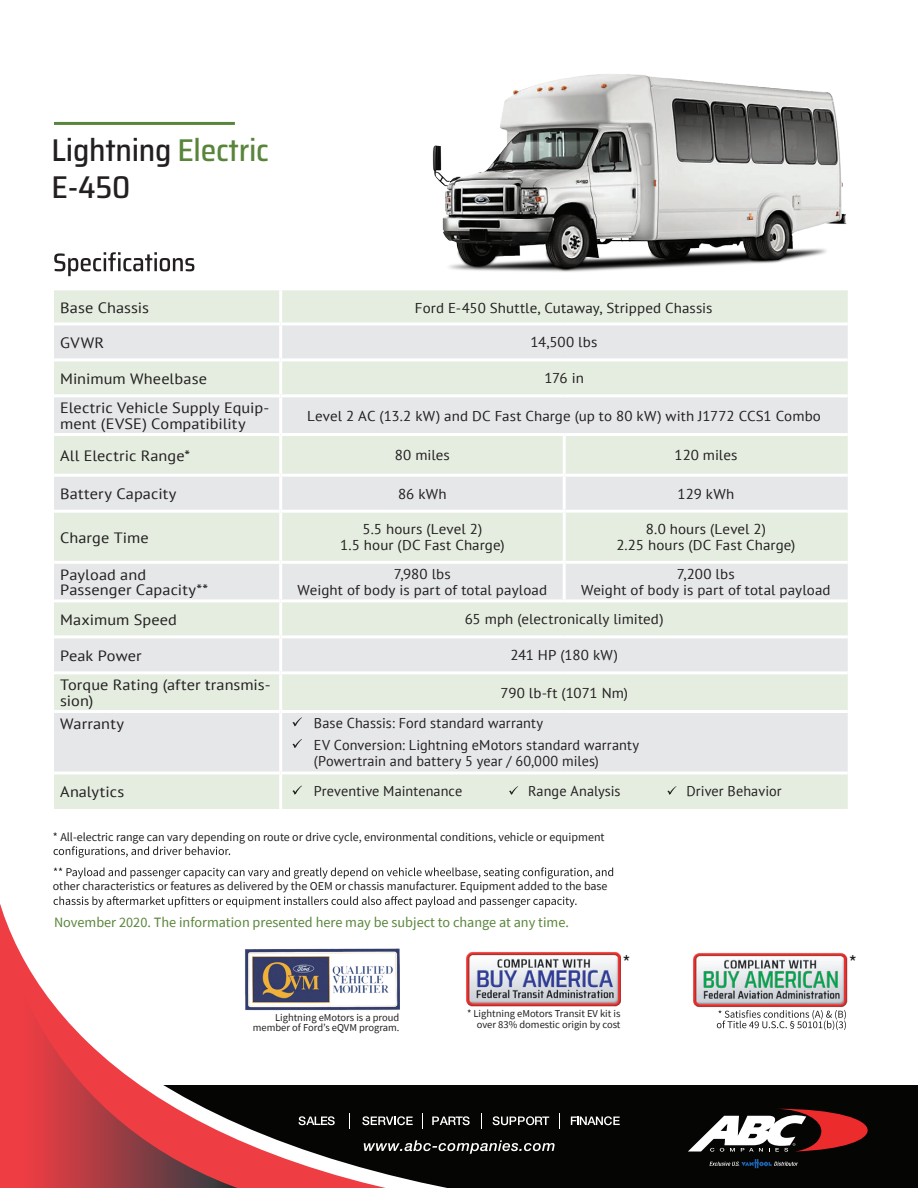
<style>
.page{position:relative;width:918px;height:1188px;background:#fff}
.page>*{position:absolute;margin:0;border:0;box-sizing:border-box;transform-origin:0 0}
.t1{font:500 semi-condensed 31.5px/37.8px "Saira";letter-spacing:-.01em;color:#231f20}
.t2{font:19.5px "Source Sans Pro";color:#231f20}
.t3{font:15px/15.8px "PT Sans";letter-spacing:.005em;color:#231f20;scale:1.09 1}
.t4{font:14.25px/15.8px "PT Sans";letter-spacing:.005em;color:#231f20;text-align:center;scale:1.05 1}
.t5{font:14.25px/21.8px "PT Sans";letter-spacing:.005em;color:#231f20}
.t6{font:14.25px "Source Sans Pro";color:#59853b}
.t7{font:12px "Source Sans Pro";color:#231f20}
.t8{font:10.5px/10.5px "Source Sans Pro";color:#231f20;text-align:right}
.s1{color:#59853b}
</style>
<div class="page">
<hr style="left:54px;top:122px;width:181px;height:3px;background:#59853b">
<img style="left:432px;top:74px;width:415px;height:198px">
<div style="left:54px;top:290px;width:794px;height:519px;background:#e5ede0"></div>
<svg style="left:54px;top:325px;width:794px;height:447px;background:#e5e9e5"></svg>
<hr style="left:566px;top:510px;width:282px;height:3px;background:#fff">
<hr style="left:566px;top:561px;width:282px;height:3px;background:#fff">
<hr style="left:54px;top:322px;width:227px;height:3px;background:#fff">
<hr style="left:54px;top:358px;width:227px;height:3px;background:#fff">
<hr style="left:54px;top:394px;width:227px;height:3px;background:#fff">
<hr style="left:54px;top:433px;width:227px;height:3px;background:#fff">
<hr style="left:54px;top:474px;width:227px;height:3px;background:#fff">
<hr style="left:54px;top:510px;width:227px;height:3px;background:#fff">
<hr style="left:54px;top:561px;width:227px;height:3px;background:#fff">
<hr style="left:54px;top:599px;width:227px;height:3px;background:#fff">
<hr style="left:54px;top:635px;width:227px;height:3px;background:#fff">
<hr style="left:54px;top:671px;width:227px;height:3px;background:#fff">
<hr style="left:54px;top:710px;width:227px;height:3px;background:#fff">
<hr style="left:54px;top:772px;width:227px;height:3px;background:#fff">
<hr style="left:279px;top:290px;width:3px;height:32px;background:#fff">
<hr style="left:279px;top:325px;width:3px;height:33px;background:#fff">
<hr style="left:279px;top:361px;width:3px;height:33px;background:#fff">
<hr style="left:279px;top:397px;width:3px;height:36px;background:#fff">
<hr style="left:279px;top:602px;width:3px;height:33px;background:#fff">
<hr style="left:279px;top:638px;width:3px;height:33px;background:#fff">
<hr style="left:279px;top:674px;width:3px;height:36px;background:#fff">
<hr style="left:279px;top:713px;width:3px;height:59px;background:#fff">
<hr style="left:279px;top:775px;width:3px;height:34px;background:#fff">
<hr style="left:281px;top:322px;width:283px;height:3px;background:#fff">
<hr style="left:564px;top:322px;width:284px;height:3px;background:#fff">
<hr style="left:564px;top:433px;width:284px;height:3px;background:#fff">
<hr style="left:281px;top:358px;width:283px;height:3px;background:#fff">
<hr style="left:564px;top:358px;width:284px;height:3px;background:#fff">
<hr style="left:281px;top:394px;width:283px;height:3px;background:#fff">
<hr style="left:564px;top:394px;width:284px;height:3px;background:#fff">
<hr style="left:281px;top:433px;width:283px;height:3px;background:#fff">
<hr style="left:564px;top:474px;width:284px;height:3px;background:#fff">
<hr style="left:281px;top:474px;width:283px;height:3px;background:#fff">
<hr style="left:281px;top:510px;width:285px;height:3px;background:#fff">
<hr style="left:281px;top:561px;width:285px;height:3px;background:#fff">
<hr style="left:281px;top:599px;width:283px;height:3px;background:#fff">
<hr style="left:564px;top:599px;width:284px;height:3px;background:#fff">
<hr style="left:281px;top:635px;width:283px;height:3px;background:#fff">
<hr style="left:564px;top:635px;width:284px;height:3px;background:#fff">
<hr style="left:281px;top:671px;width:283px;height:3px;background:#fff">
<hr style="left:564px;top:671px;width:284px;height:3px;background:#fff">
<hr style="left:281px;top:710px;width:283px;height:3px;background:#fff">
<hr style="left:564px;top:710px;width:284px;height:3px;background:#fff">
<hr style="left:281px;top:772px;width:283px;height:3px;background:#fff">
<hr style="left:564px;top:772px;width:284px;height:3px;background:#fff">
<hr style="left:279px;top:436px;width:3px;height:38px;background:#fff">
<hr style="left:563px;top:436px;width:3px;height:38px;background:#fff">
<hr style="left:279px;top:477px;width:3px;height:33px;background:#fff">
<hr style="left:563px;top:477px;width:3px;height:33px;background:#fff">
<hr style="left:279px;top:513px;width:3px;height:48px;background:#fff">
<hr style="left:563px;top:513px;width:3px;height:48px;background:#fff">
<hr style="left:279px;top:564px;width:3px;height:35px;background:#fff">
<hr style="left:563px;top:564px;width:3px;height:35px;background:#fff">
<svg style="left:292px;top:717px;width:10px;height:9px"></svg>
<svg style="left:292px;top:739px;width:10px;height:9px"></svg>
<svg style="left:292px;top:786px;width:10px;height:9px"></svg>
<svg style="left:509px;top:786px;width:9px;height:9px"></svg>
<svg style="left:667px;top:786px;width:9px;height:9px"></svg>
<svg style="left:54px;top:252px;width:140px;height:24px"></svg>
<svg style="left:505px;top:867px;width:108px;height:12px"></svg>
<svg style="left:504px;top:896px;width:73px;height:12px"></svg>
<img style="left:693px;top:952px;width:155px;height:55px">
<svg style="left:717px;top:1010px;width:129px;height:20px"></svg>
<img style="left:504px;top:951px;width:116px;height:56px">
<div style="left:1px;top:1085px;width:917px;height:103px;background:#050504"></div>
<svg style="left:710px;top:1159px;width:88px;height:9px"></svg>
<svg style="left:688px;top:1109px;width:180px;height:43px"></svg>
<svg style="left:504px;top:1143px;width:51px;height:9px"></svg>
<svg style="left:504px;top:1116px;width:45px;height:9px"></svg>
<svg style="left:570px;top:1116px;width:50px;height:9px"></svg>
<svg style="left:559px;top:1113px;width:1px;height:15px"></svg>
<svg style="left:435px;top:867px;width:69px;height:321px"></svg>
<svg style="left:268px;top:867px;width:167px;height:321px"></svg>
<svg style="left:0;top:846px;width:268px;height:342px"></svg>
<h1 class="t1" style="left:52px;top:130px;width:219px">Lightning <span class="s1">Electric<br></span>E-450</h1>
<p class="t3" style="left:60px;top:299px;width:83px">Base Chassis</p>
<p class="t4" style="left:415px;top:299px;width:285px">Ford E-450 Shuttle, Cutaway, Stripped Chassis</p>
<p class="t3" style="left:60px;top:334px;width:42px">GVWR</p>
<p class="t4" style="left:531px;top:334px;width:65px">14,500 lbs</p>
<p class="t3" style="left:60px;top:370px;width:136px">Minimum Wheelbase</p>
<p class="t4" style="left:544px;top:370px;width:39px">176 in</p>
<p class="t3" style="left:60px;top:400px;width:193px">Electric Vehicle Supply Equip&shy;ment (EVSE) Compatibility</p>
<p class="t4" style="left:307px;top:407px;width:491px">Level 2 AC (13.2 kW) and DC Fast Charge (up to 80 kW) with J1772 CCS1 Combo</p>
<p class="t3" style="left:60px;top:447px;width:121px">All Electric Range*</p>
<p class="t4" style="left:395px;top:447px;width:54px">80 miles</p>
<p class="t4" style="left:675px;top:447px;width:61px">120 miles</p>
<p class="t3" style="left:60px;top:485px;width:108px">Battery Capacity</p>
<p class="t4" style="left:398px;top:485px;width:48px">86 kWh</p>
<p class="t4" style="left:678px;top:485px;width:55px">129 kWh</p>
<p class="t3" style="left:60px;top:529px;width:83px">Charge Time</p>
<p class="t4" style="left:340px;top:521px;width:158px">5.5 hours (Level 2)<br>1.5 hour (DC Fast Charge)</p>
<p class="t4" style="left:616px;top:521px;width:172px">8.0 hours (Level 2)<br>2.25 hours (DC Fast Charge)</p>
<p class="t3" style="left:60px;top:566px;width:137px">Payload and<br>Passenger Capacity**</p>
<p class="t4" style="left:298px;top:566px;width:239px">7,980 lbs<br>Weight of body is part of total payload</p>
<p class="t4" style="left:581px;top:566px;width:239px">7,200 lbs<br>Weight of body is part of total payload</p>
<p class="t3" style="left:60px;top:611px;width:109px">Maximum Speed</p>
<p class="t4" style="left:465px;top:611px;width:191px">65 mph (electronically limited)</p>
<p class="t3" style="left:60px;top:647px;width:76px">Peak Power</p>
<p class="t4" style="left:510px;top:647px;width:104px">241 HP (180 kW)</p>
<p class="t3" style="left:60px;top:677px;width:194px">Torque Rating (after transmis&shy;sion)</p>
<p class="t4" style="left:500px;top:684px;width:123px">790 lb-ft (1071 Nm)</p>
<p class="t3" style="left:60px;top:715px;width:60px">Warranty</p>
<p class="t5" style="left:314px;top:712px;width:327px">Base Chassis: Ford standard warranty<br>EV Conversion: Lightning eMotors standard warranty</p>
<p class="t5" style="left:314px;top:749px;width:286px">(Powertrain and battery 5 year / 60,000 miles)</p>
<p class="t3" style="left:60px;top:783px;width:60px">Analytics</p>
<p class="t5" style="left:314px;top:780px;width:150px">Preventive Maintenance</p>
<p class="t5" style="left:528px;top:780px;width:94px">Range Analysis</p>
<p class="t5" style="left:686px;top:780px;width:97px">Driver Behavior</p>
<p class="t7" style="left:53px;top:829px;width:553px">* All-electric range can vary depending on route or drive cycle, environmental conditions, vehicle or equipment</p>
<p class="t7" style="left:53px;top:879px;width:556px">other characteristics or features as delivered by the OEM or chassis manufacturer. Equipment added to the base</p>
<p class="t6" style="left:54px;top:913px;width:517px">November 2020. The information presented here may be subject to change at any time.</p>
<h2 class="t2" style="left:623px;top:950px;width:10px">*</h2>
<h2 class="t2" style="left:849px;top:950px;width:10px">*</h2>
<p class="t8" style="left:253px;top:1012px;width:148px">Lightning eMotors is a proud member of Ford’s eQVM program.</p>
<p class="t8" style="left:467px;top:1008px;width:155px">* Lightning eMotors Transit EV kit is over 83% domestic origin by cost</p>
</div>
